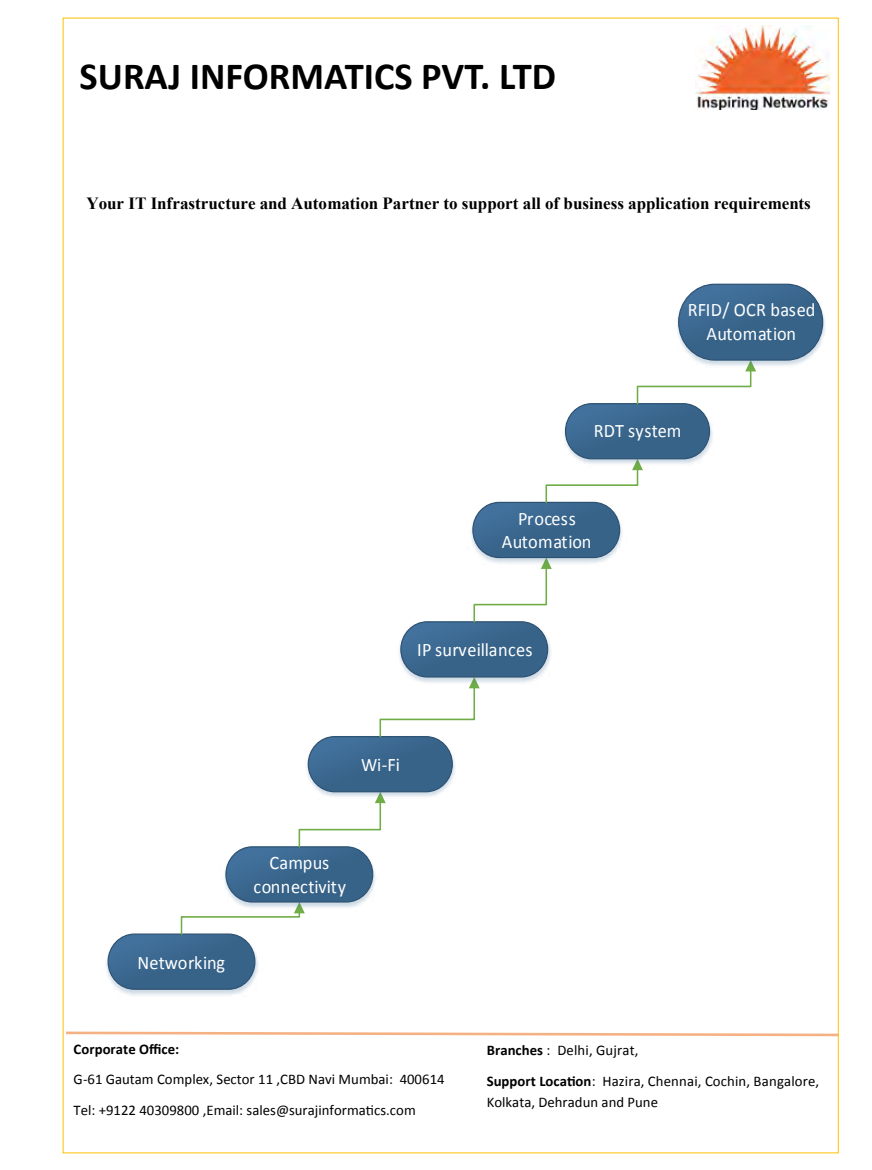
<style>
.page{position:relative;width:872px;height:1170px;background:#fff}
.page>*{position:absolute;margin:0;border:0;box-sizing:border-box;transform-origin:0 0}
.t1{font:700 38.55px "Calibri";color:#000}
.t2{font:19.05px/23.4px "Calibri";color:#feffff;text-align:center;scale:.96 1}
.t3{font:700 17.1px "Times";color:#000}
.t4{font:14.7px/30.3px "Calibri";color:#000}
.t5{font:700 14.7px "Calibri";letter-spacing:.005em;color:#000}
.s1{font-weight:700}
</style>
<div class="page">
<img style="left:696px;top:25px;width:133px;height:84px">
<img style="left:106px;top:935px;width:153px;height:61px">
<div style="left:108px;top:934px;width:147px;height:55px;background:linear-gradient(to right,#3e6c95,#376186);border-radius:27px"></div>
<div style="left:107px;top:933px;width:148px;height:56px;border:1px solid #2d5171;border-radius:27px"></div>
<svg style="left:180px;top:912px;width:125px;height:23px"></svg>
<img style="left:224px;top:848px;width:152px;height:64px">
<div style="left:226px;top:846px;width:147px;height:55px;background:linear-gradient(to right,#3e6c95,#386287);border-radius:27px"></div>
<div style="left:225px;top:846px;width:148px;height:56px;border:1px solid #2d5171;border-radius:27px"></div>
<svg style="left:298px;top:801px;width:88px;height:47px"></svg>
<img style="left:307px;top:736px;width:148px;height:65px">
<div style="left:308px;top:736px;width:144px;height:55px;background:linear-gradient(to right,#3e6c95,#376187);border-radius:27px"></div>
<div style="left:308px;top:736px;width:145px;height:56px;border:1px solid #2d5171;border-radius:27px"></div>
<svg style="left:379px;top:687px;width:101px;height:51px"></svg>
<img style="left:399px;top:621px;width:152px;height:66px">
<div style="left:401px;top:621px;width:146px;height:56px;background:linear-gradient(to right,#3e6c95,#376187);border-radius:27px"></div>
<div style="left:400px;top:621px;width:148px;height:56px;border:1px solid #2d5171;border-radius:27px"></div>
<svg style="left:473px;top:567px;width:79px;height:56px"></svg>
<img style="left:471px;top:501px;width:151px;height:66px">
<div style="left:473px;top:502px;width:146px;height:55px;background:linear-gradient(to right,#3d6c95,#376187);border-radius:27px"></div>
<div style="left:472px;top:502px;width:148px;height:56px;border:1px solid #2d5171;border-radius:27px"></div>
<svg style="left:545px;top:469px;width:98px;height:35px"></svg>
<img style="left:564px;top:403px;width:149px;height:66px">
<div style="left:565px;top:403px;width:144px;height:56px;background:linear-gradient(to right,#3f6c95,#376187);border-radius:27px"></div>
<div style="left:565px;top:403px;width:145px;height:56px;border:1px solid #2d5171;border-radius:27px"></div>
<svg style="left:636px;top:370px;width:120px;height:35px"></svg>
<img style="left:677px;top:283px;width:148px;height:87px">
<div style="left:678px;top:284px;width:144px;height:76px;background:linear-gradient(to right,#3e6b93,#376288);border-radius:37px"></div>
<div style="left:678px;top:284px;width:145px;height:76px;border:1px solid #2d5171;border-radius:37px"></div>
<svg style="left:66px;top:1030px;width:773px;height:7px"></svg>
<h1 class="t1" style="left:79px;top:49px;width:478px">SURAJ INFORMATICS PVT. LTD</h1>
<p class="t3" style="left:86px;top:190px;width:726px">Your IT Infrastructure and Automation Partner to support all of business application requirements</p>
<p class="t2" style="left:687px;top:298px;width:135px">RFID/ OCR based<br>Automation</p>
<p class="t2" style="left:593px;top:419px;width:93px">RDT system</p>
<p class="t2" style="left:502px;top:506px;width:95px">Process<br>Automation</p>
<p class="t2" style="left:417px;top:637px;width:122px">IP surveillances</p>
<p class="t2" style="left:361px;top:752px;width:42px">Wi-Fi</p>
<p class="t2" style="left:137px;top:949px;width:93px">Networking</p>
<p class="t2" style="left:253px;top:850px;width:98px">Campus connectivity</p>
<p class="t5" style="left:74px;top:1038px;width:107px">Corporate Office:</p>
<p class="t4" style="left:74px;top:1063px;width:372px">G-61 Gautam Complex, Sector 11 ,CBD Navi Mumbai: 400614<br>Tel: +9122 40309800 ,Email: sales@surajinformatics.com</p>
<p class="t4" style="left:487px;top:1034px;width:334px"><span class="s1">Branches</span> : Delhi, Gujrat,<br><span class="s1">Support Location</span>: Hazira, Chennai, Cochin, Bangalore,</p>
<p class="t4" style="left:487px;top:1086px;width:173px">Kolkata, Dehradun and Pune</p>
</div>
